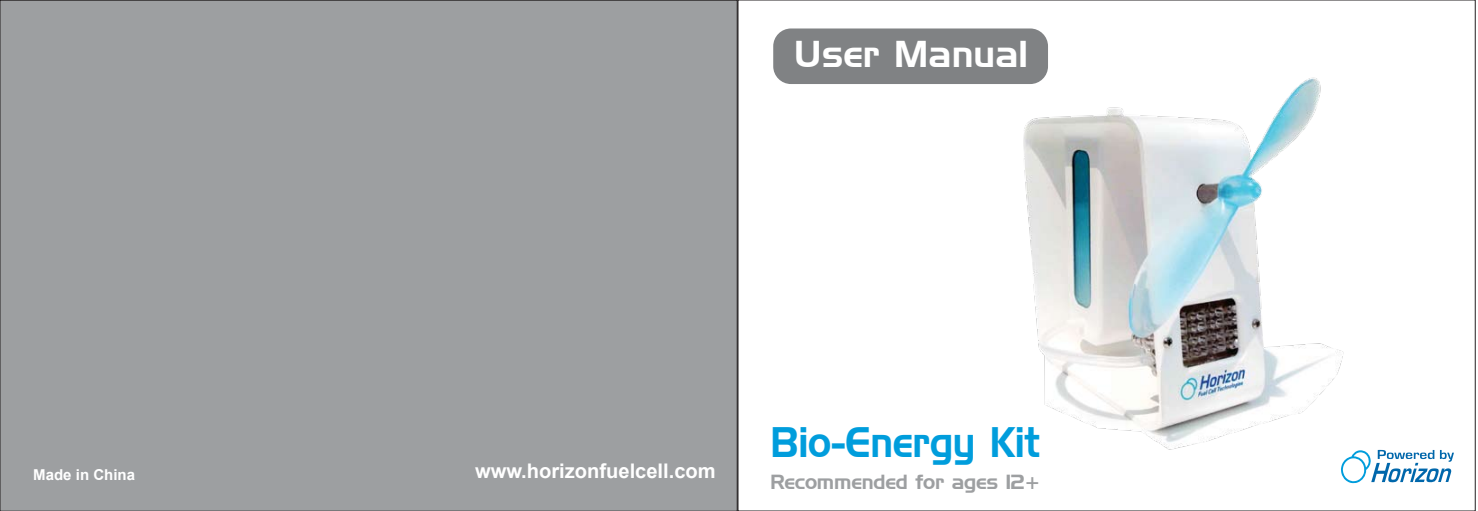
<style>
.page{position:relative;width:1478px;height:511px;background:#fff}
.page>*{position:absolute;margin:0;border:0;box-sizing:border-box;transform-origin:0 0}
.t1{font:41.5px "Handel Gothic BT";letter-spacing:-.01em;color:#009ddc;scale:.91 1}
.t2{font:36.38px "Handel Gothic BT";color:#fff}
.t3{font:700 20.12px "Arial";color:#fff}
.t4{font:19.88px "Handel Gothic BT";letter-spacing:-.01em;color:#9d9fa1}
.t5{font:700 15px "Arial";color:#fff}
</style>
<div class="page">
<div style="left:773px;top:28px;width:275px;height:56px;background:#808284;border-radius:18px"></div>
<div style="left:0;top:0;width:737px;height:510px;background:#9d9fa1"></div>
<svg style="left:1341px;top:449px;width:113px;height:34px"></svg>
<img style="left:1023px;top:68px;width:321px;height:382px">
<p class="t2" style="left:794px;top:32px;width:236px">User Manual</p>
<p class="t5" style="left:33px;top:464px;width:103px">Made in China</p>
<p class="t3" style="left:475px;top:457px;width:242px">www.horizonfuelcell.com</p>
<p class="t1" style="left:770px;top:416px;width:298px">Bio-Energy Kit</p>
<p class="t4" style="left:770px;top:469px;width:272px">Recommended for ages 12+</p>
</div>
